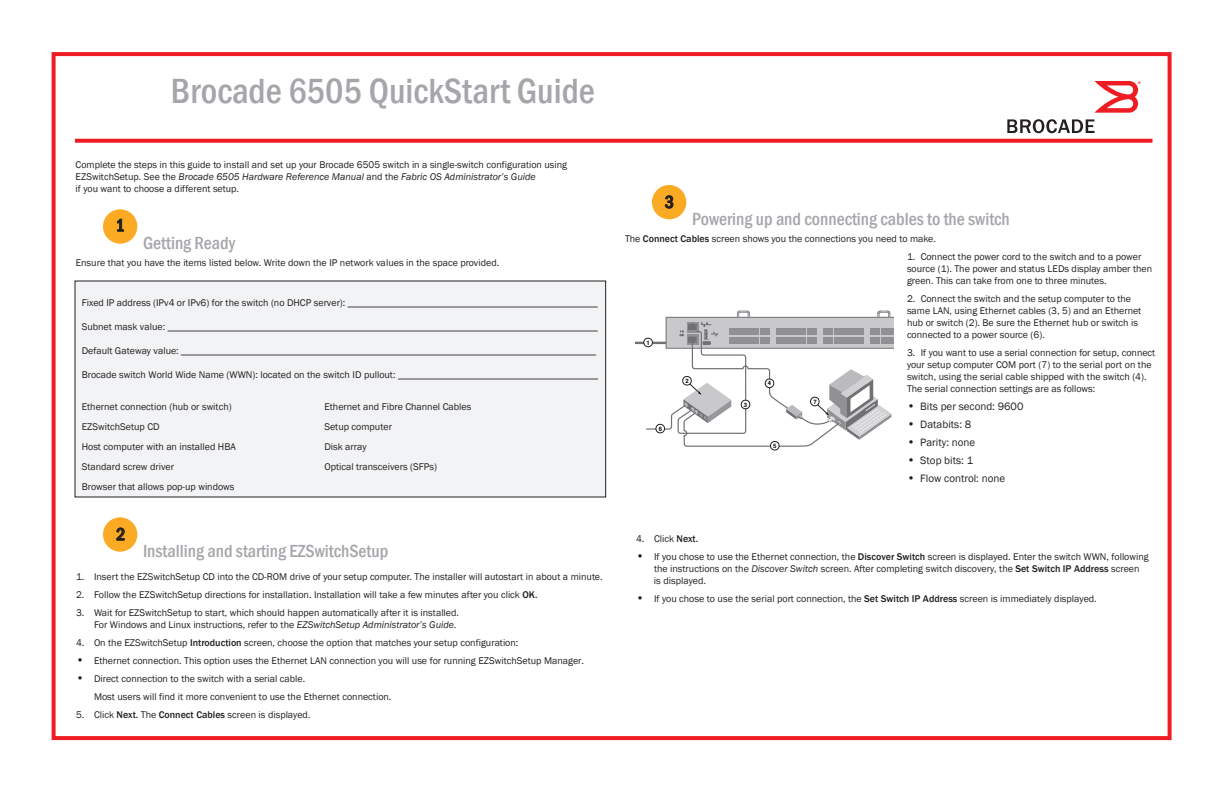
<style>
.page{position:relative;width:1224px;height:792px;background:#fff}
.page>*{position:absolute;margin:0;border:0;box-sizing:border-box;transform-origin:0 0}
.t1{font:500 condensed 36px "Franklin Gothic";color:#a5a6aa}
.t2{font:500 condensed 18px "Franklin Gothic";color:#a5a6aa}
.t3{font:500 condensed 18px "Franklin Gothic";color:#231f20}
.t4{font:11px "Franklin Gothic";color:#231f20}
.t5{font:10px/12px "Franklin Gothic";color:#231f20}
.t6{font:700 6px "Helvetica";color:#050504}
.t7{font:500 4px "Franklin Gothic";color:#ee1d23}
.s1{font-style:italic}
.s2{font-weight:500}
.s3{font-size:12px}
</style>
<div class="page">
<div style="left:52px;top:52px;width:1120px;height:688px;border:4px solid #ee1d23"></div>
<svg style="left:75px;top:139px;width:1077px;height:4px;background:#ef2c32"></svg>
<div style="left:75px;top:281px;width:531px;height:216px;background:#f2f3f4"></div>
<div style="left:103px;top:209px;width:34px;height:35px;background:#faaa23;border-radius:50%"></div>
<svg style="left:117px;top:219px;width:7px;height:13px"></svg>
<div style="left:652px;top:185px;width:34px;height:34px;background:#faaa23;border-radius:50%"></div>
<svg style="left:665px;top:195px;width:8px;height:14px"></svg>
<div style="left:103px;top:517px;width:34px;height:35px;background:#faaa23;border-radius:50%"></div>
<svg style="left:116px;top:528px;width:9px;height:13px"></svg>
<svg style="left:1007px;top:119px;width:87px;height:14px"></svg>
<svg style="left:1094px;top:81px;width:44px;height:32px"></svg>
<hr style="left:636px;top:342px;width:30px;height:2px;background:#717074">
<svg style="left:643px;top:310px;width:251px;height:141px"></svg>
<h1 class="t1" style="left:171px;top:67px;width:426px">Brocade 6505 QuickStart Guide</h1>
<p class="t5" style="left:76px;top:159px;width:493px">Complete the steps in this guide to install and set up your Brocade 6505 switch in a single-switch configuration using<br>EZSwitchSetup. See the <span class="s1">Brocade 6505 Hardware Reference Manual</span> and the <span class="s1">Fabric OS Administrator’s Guide<br></span>if you want to choose a different setup.</p>
<h2 class="t3" style="left:665px;top:190px;width:11px">3</h2>
<h2 class="t3" style="left:116px;top:214px;width:11px">1</h2>
<h2 class="t2" style="left:692px;top:207px;width:319px">Powering up and connecting cables to the switch</h2>
<p class="t7" style="left:1138px;top:80px;width:5px">®</p>
<h2 class="t2" style="left:143px;top:231px;width:94px">Getting Ready</h2>
<p class="t5" style="left:76px;top:257px;width:425px">Ensure that you have the items listed below. Write down the IP network values in the space provided.</p>
<p class="t5" style="left:82px;top:297px;width:518px">Fixed IP address (IPv4 or IPv6) for the switch (no DHCP server): __________________________________________________</p>
<p class="t5" style="left:82px;top:321px;width:517px">Subnet mask value: ______________________________________________________________________________________</p>
<p class="t5" style="left:82px;top:345px;width:516px">Default Gateway value: ___________________________________________________________________________________</p>
<p class="t5" style="left:82px;top:369px;width:518px">Brocade switch World Wide Name (WWN): located on the switch ID pullout: ________________________________________</p>
<p class="t5" style="left:82px;top:401px;width:151px">Ethernet connection (hub or switch)</p>
<p class="t5" style="left:324px;top:401px;width:148px">Ethernet and Fibre Channel Cables</p>
<p class="t5" style="left:82px;top:421px;width:79px">EZSwitchSetup CD</p>
<p class="t5" style="left:324px;top:421px;width:69px">Setup computer</p>
<p class="t5" style="left:82px;top:441px;width:156px">Host computer with an installed HBA</p>
<p class="t5" style="left:324px;top:441px;width:44px">Disk array</p>
<p class="t5" style="left:82px;top:461px;width:94px">Standard screw driver</p>
<p class="t5" style="left:324px;top:461px;width:114px">Optical transceivers (SFPs)</p>
<p class="t5" style="left:82px;top:481px;width:154px">Browser that allows pop-up windows</p>
<h2 class="t3" style="left:116px;top:523px;width:11px">2</h2>
<p class="t5" style="left:76px;top:570px;width:528px">1. Insert the EZSwitchSetup CD into the CD-ROM drive of your setup computer. The installer will autostart in about a minute.</p>
<p class="t5" style="left:76px;top:588px;width:463px">2. Follow the EZSwitchSetup directions for installation. Installation will take a few minutes after you click <span class="s2">OK.</span></p>
<p class="t5" style="left:76px;top:606px;width:385px;text-align:right">3. Wait for EZSwitchSetup to start, which should happen automatically after it is installed.<br>For Windows and Linux instructions, refer to the <span class="s1">EZSwitchSetup Administrator’s Guide.</span></p>
<p class="t5" style="left:76px;top:636px;width:444px">4. On the EZSwitchSetup <span class="s2">Introduction</span> screen, choose the option that matches your setup configuration:</p>
<p class="t5" style="left:76px;top:654px;width:510px"><span class="s3">•</span> Ethernet connection. This option uses the Ethernet LAN connection you will use for running EZSwitchSetup Manager.</p>
<p class="t5" style="left:94px;top:669px;width:299px;line-height:18px;text-indent:-18px"><span class="s3">•</span> Direct connection to the switch with a serial cable.<br>Most users will find it more convenient to use the Ethernet connection.</p>
<p class="t5" style="left:76px;top:708px;width:236px">5. Click <span class="s2">Next.</span> The <span class="s2">Connect Cables</span> screen is displayed.</p>
<h2 class="t2" style="left:143px;top:539px;width:247px">Installing and starting EZSwitchSetup</h2>
<p class="t5" style="left:625px;top:233px;width:312px">The <span class="s2">Connect Cables</span> screen shows you the connections you need to make.</p>
<p class="t5" style="left:907px;top:251px;width:247px">1. Connect the power cord to the switch and to a power source (1). The power and status LEDs display amber then green. This can take from one to three minutes.</p>
<p class="t5" style="left:907px;top:293px;width:236px">2. Connect the switch and the setup computer to the same LAN, using Ethernet cables (3, 5) and an Ethernet hub or switch (2). Be sure the Ethernet hub or switch is connected to a power source (6).</p>
<p class="t5" style="left:907px;top:347px;width:250px">3. If you want to use a serial connection for setup, connect your setup computer COM port (7) to the serial port on the switch, using the serial cable shipped with the switch (4).<br>The serial connection settings are as follows:</p>
<p class="t4" style="left:907px;top:400px;width:118px"><span class="s3">•</span> Bits per second: 9600</p>
<p class="t4" style="left:907px;top:418px;width:66px"><span class="s3">•</span> Databits: 8</p>
<p class="t4" style="left:907px;top:436px;width:70px"><span class="s3">•</span> Parity: none</p>
<p class="t4" style="left:907px;top:454px;width:68px"><span class="s3">•</span> Stop bits: 1</p>
<p class="t4" style="left:907px;top:472px;width:100px"><span class="s3">•</span> Flow control: none</p>
<p class="t6" style="left:647px;top:339px;width:5px">1</p>
<p class="t6" style="left:686px;top:377px;width:5px">2</p>
<p class="t6" style="left:768px;top:380px;width:5px">4</p>
<p class="t6" style="left:813px;top:398px;width:5px">7</p>
<p class="t6" style="left:744px;top:401px;width:5px">3</p>
<p class="t6" style="left:659px;top:425px;width:5px">6</p>
<p class="t6" style="left:773px;top:442px;width:5px">5</p>
<p class="t5" style="left:636px;top:532px;width:64px">4. Click <span class="s2">Next.</span></p>
<p class="t5" style="left:654px;top:550px;width:496px;text-indent:-18px"><span class="s3">•</span> If you chose to use the Ethernet connection, the <span class="s2">Discover Switch</span> screen is displayed. Enter the switch WWN, following the instructions on the <span class="s1">Discover Switch</span> screen. After completing switch discovery, the <span class="s2">Set Switch IP Address</span> screen is displayed.</p>
<p class="t5" style="left:636px;top:592px;width:462px"><span class="s3">•</span> If you chose to use the serial port connection, the <span class="s2">Set Switch IP Address</span> screen is immediately displayed.</p>
</div>
